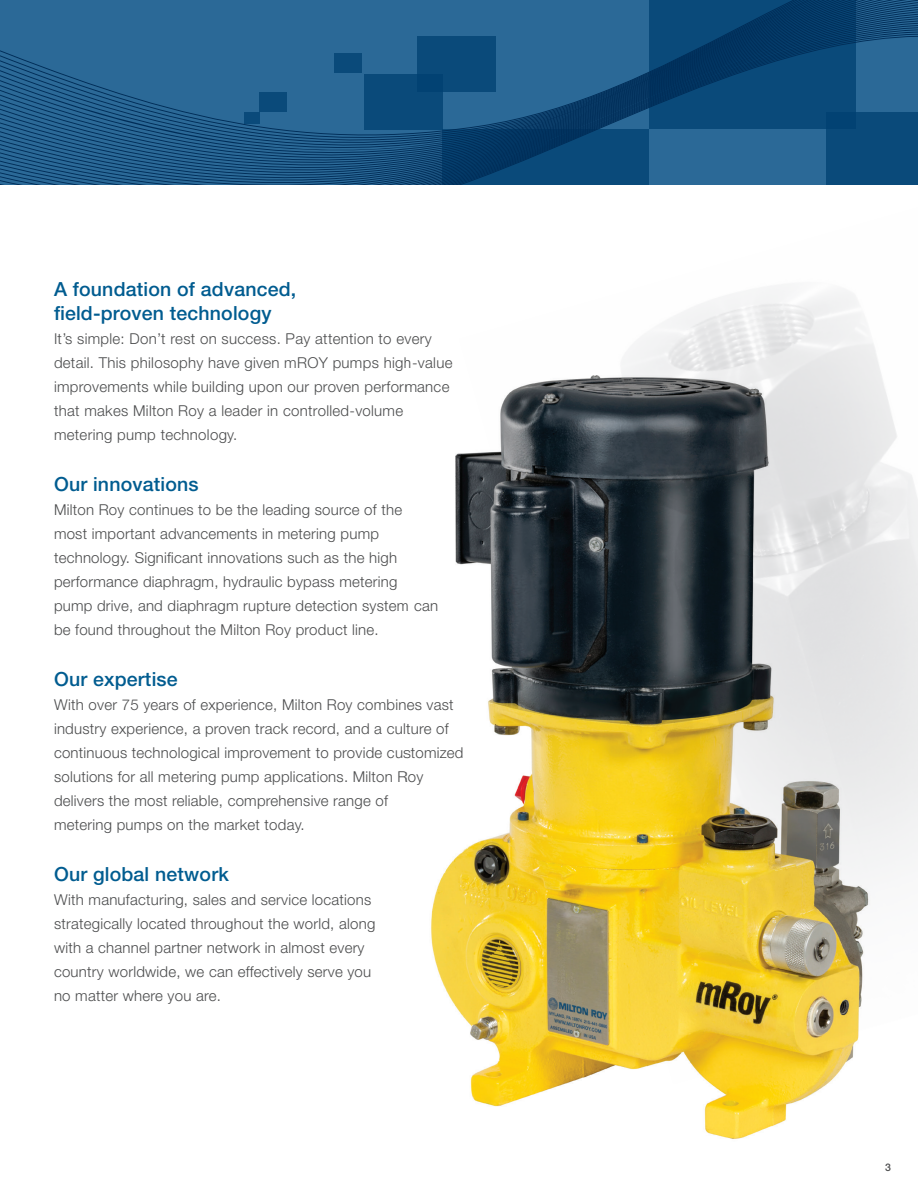
<style>
.page{position:relative;width:918px;height:1188px;background:#fff}
.page>*{position:absolute;margin:0;border:0;box-sizing:border-box;transform-origin:0 0}
.t1{font:500 19.5px/24px "Helvetica Neue LT Pro";letter-spacing:.01em;color:#015c90}
.t2{font:300 15px/24px "Helvetica Neue LT Pro";letter-spacing:.015em;color:#4b4c4d}
.t3{font:500 10.5px "Helvetica Neue LT Pro";color:#4b4c4d}
</style>
<div class="page">
<svg style="left:0;top:0;width:918px;height:185px;background:#1c5886"></svg>
<img style="left:431px;top:354px;width:454px;height:785px">
<h1 class="t1" style="left:54px;top:277px;width:244px">A foundation of advanced, field-proven technology</h1>
<p class="t2" style="left:54px;top:327px;width:400px">It’s simple: Don’t rest on success. Pay attention to every detail. This philosophy have given mROY pumps high-value improvements while building upon our proven performance that makes Milton Roy a leader in controlled-volume metering pump technology.</p>
<h1 class="t1" style="left:54px;top:472px;width:146px">Our innovations</h1>
<p class="t2" style="left:54px;top:498px;width:386px">Milton Roy continues to be the leading source of the most important advancements in metering pump technology. Significant innovations such as the high performance diaphragm, hydraulic bypass metering pump drive, and diaphragm rupture detection system can be found throughout the Milton Roy product line.</p>
<h1 class="t1" style="left:54px;top:667px;width:125px">Our expertise</h1>
<p class="t2" style="left:54px;top:693px;width:411px">With over 75 years of experience, Milton Roy combines vast industry experience, a proven track record, and a culture of continuous technological improvement to provide customized solutions for all metering pump applications. Milton Roy delivers the most reliable, comprehensive range of<br>metering pumps on the market today.</p>
<h1 class="t1" style="left:54px;top:862px;width:176px">Our global network</h1>
<p class="t2" style="left:54px;top:888px;width:323px">With manufacturing, sales and service locations strategically located throughout the world, along with a channel partner network in almost every country worldwide, we can effectively serve you no matter where you are.</p>
<p class="t3" style="left:885px;top:1161px;width:7px">3</p>
</div>
